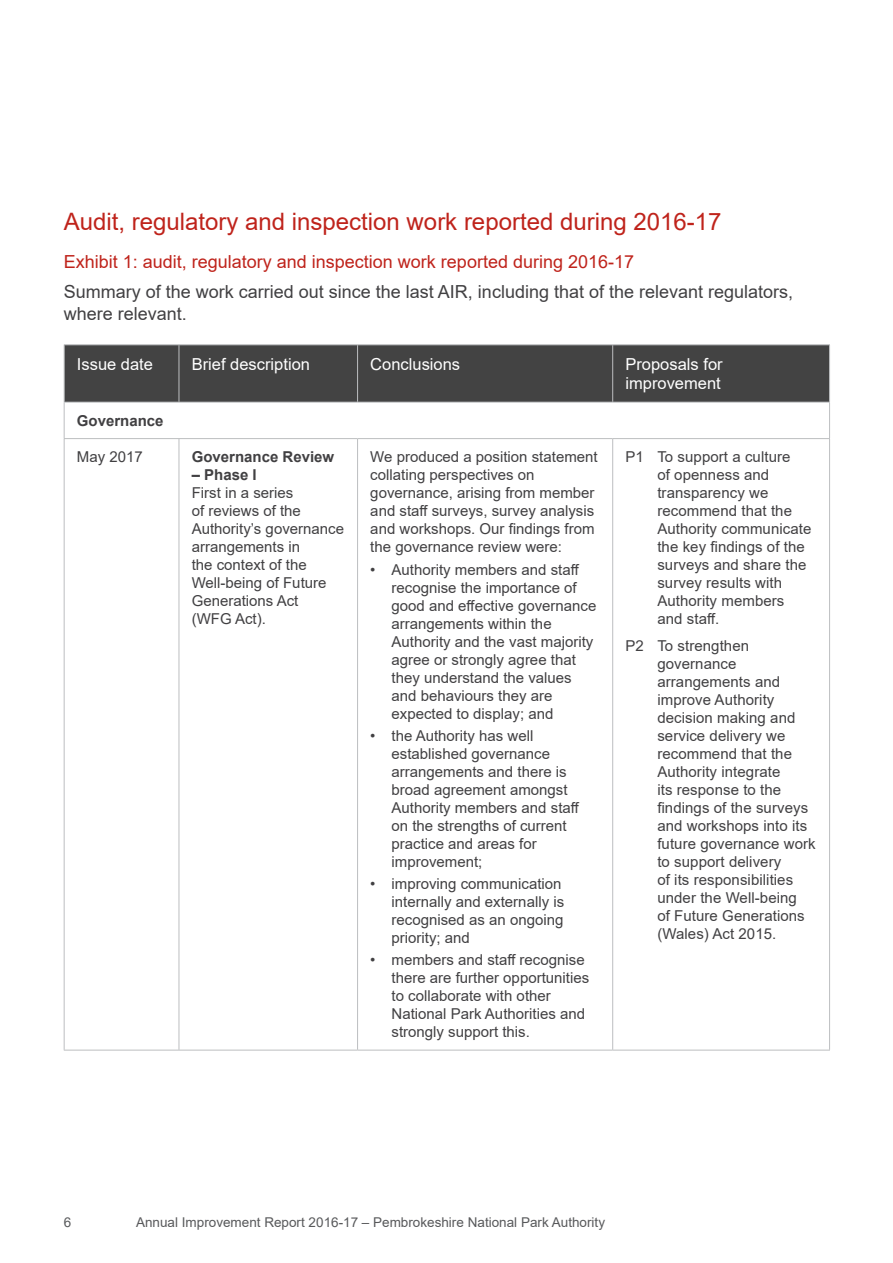
<style>
.page{position:relative;width:893px;height:1263px;background:#fff}
.page>*{position:absolute;margin:0;border:0;box-sizing:border-box;transform-origin:0 0}
.Heading_1{font:24px "Arial";color:#bf231b}
.Normal_Body_Text{font:18px/21.6px "Arial";color:#414042}
.Exhibit_heading{font:18px "Arial";color:#bf231b}
.Table_header_text{font:16.5px/19.8px "Arial";color:#fff}
.Table_bullet_text{font:15px/18px "Arial";color:#414042}
.Table_text{font:15px/18px "Arial";color:#414042}
.Table_text-2{font:700 15px "Arial";color:#414042}
.t1{font:13.5px "Arial";color:#58595b}
</style>
<div class="page">
<div style="left:65px;top:345px;width:764px;height:57px;background:#434343"></div>
<hr style="left:64px;top:344px;width:115px;height:1px;background:#bcbec0">
<hr style="left:64px;top:345px;width:1px;height:57px;background:#bcbec0">
<hr style="left:179px;top:344px;width:179px;height:1px;background:#bcbec0">
<hr style="left:179px;top:345px;width:1px;height:57px;background:#bcbec0">
<hr style="left:358px;top:344px;width:255px;height:1px;background:#bcbec0">
<hr style="left:357px;top:345px;width:1px;height:57px;background:#bcbec0">
<hr style="left:613px;top:344px;width:217px;height:1px;background:#bcbec0">
<hr style="left:612px;top:345px;width:1px;height:57px;background:#bcbec0">
<hr style="left:829px;top:345px;width:1px;height:57px;background:#bcbec0">
<hr style="left:64px;top:402px;width:115px;height:1px;background:#bcbec0">
<hr style="left:64px;top:402px;width:1px;height:36px;background:#bcbec0">
<hr style="left:179px;top:402px;width:179px;height:1px;background:#bcbec0">
<hr style="left:358px;top:402px;width:255px;height:1px;background:#bcbec0">
<hr style="left:613px;top:402px;width:217px;height:1px;background:#bcbec0">
<hr style="left:829px;top:402px;width:1px;height:36px;background:#bcbec0">
<hr style="left:64px;top:438px;width:115px;height:1px;background:#bcbec0">
<hr style="left:64px;top:439px;width:1px;height:611px;background:#bcbec0">
<hr style="left:179px;top:438px;width:179px;height:1px;background:#bcbec0">
<hr style="left:179px;top:439px;width:1px;height:611px;background:#bcbec0">
<hr style="left:358px;top:438px;width:255px;height:1px;background:#bcbec0">
<hr style="left:357px;top:439px;width:1px;height:611px;background:#bcbec0">
<hr style="left:613px;top:438px;width:217px;height:1px;background:#bcbec0">
<hr style="left:612px;top:439px;width:1px;height:611px;background:#bcbec0">
<hr style="left:829px;top:439px;width:1px;height:611px;background:#bcbec0">
<hr style="left:64px;top:1050px;width:115px;height:1px;background:#bcbec0">
<hr style="left:179px;top:1050px;width:179px;height:1px;background:#bcbec0">
<hr style="left:358px;top:1050px;width:255px;height:1px;background:#bcbec0">
<hr style="left:613px;top:1050px;width:217px;height:1px;background:#bcbec0">
<h3 class="Heading_1" style="left:64px;top:205px;width:659px">Audit, regulatory and inspection work reported during 2016-17</h3>
<p class="Exhibit_heading" style="left:64px;top:250px;width:572px">Exhibit 1: audit, regulatory and inspection work reported during 2016-17</p>
<p class="Normal_Body_Text" style="left:64px;top:281px;width:731px">Summary of the work carried out since the last AIR, including that of the relevant regulators, where relevant.</p>
<p class="Table_header_text" style="left:77px;top:354px;width:78px">Issue date</p>
<p class="Table_header_text" style="left:192px;top:354px;width:120px">Brief description</p>
<p class="Table_header_text" style="left:370px;top:354px;width:91px">Conclusions</p>
<p class="Table_header_text" style="left:625px;top:354px;width:99px">Proposals for improvement</p>
<p class="Table_text-2" style="left:77px;top:410px;width:88px">Governance</p>
<p class="Table_text" style="left:77px;top:448px;width:67px">May 2017</p>
<p class="Table_text-2" style="left:192px;top:446px;width:144px">Governance Review</p>
<p class="Table_text-2" style="left:192px;top:464px;width:67px">– Phase I</p>
<p class="Table_text" style="left:192px;top:484px;width:154px">First in a series<br>of reviews of the<br>Authority’s governance arrangements in<br>the context of the<br>Well-being of Future<br>Generations Act<br>(WFG Act).</p>
<p class="Table_bullet_text" style="left:657px;top:448px;width:156px;text-indent:-32px">P1 To support a culture<br>of openness and transparency we recommend that the<br>Authority communicate the key findings of the surveys and share the survey results with<br>Authority members and staff.</p>
<p class="Table_bullet_text" style="left:657px;top:636px;width:160px;text-indent:-32px">P2 To strengthen governance arrangements and improve Authority decision making and service delivery we recommend that the<br>Authority integrate<br>its response to the findings of the surveys and workshops into its future governance work to support delivery<br>of its responsibilities under the Well-being<br>of Future Generations (Wales) Act 2015.</p>
<p class="Table_text" style="left:370px;top:448px;width:229px">We produced a position statement collating perspectives on governance, arising from member and staff surveys, survey analysis and workshops. Our findings from the governance review were:</p>
<p class="Table_bullet_text" style="left:392px;top:560px;width:206px;text-indent:-21px">• Authority members and staff recognise the importance of good and effective governance arrangements within the<br>Authority and the vast majority agree or strongly agree that they understand the values and behaviours they are expected to display; and</p>
<p class="Table_bullet_text" style="left:392px;top:726px;width:189px;text-indent:-21px">• the Authority has well established governance arrangements and there is broad agreement amongst<br>Authority members and staff on the strengths of current practice and areas for improvement;</p>
<p class="Table_bullet_text" style="left:392px;top:875px;width:174px;text-indent:-21px">• improving communication internally and externally is recognised as an ongoing priority; and</p>
<p class="Table_bullet_text" style="left:392px;top:951px;width:199px;text-indent:-21px">• members and staff recognise there are further opportunities to collaborate with other<br>National Park Authorities and strongly support this.</p>
<p class="t1" style="left:64px;top:1213px;width:9px">6</p>
<p class="t1" style="left:136px;top:1213px;width:470px">Annual Improvement Report 2016-17 – Pembrokeshire National Park Authority</p>
</div>
